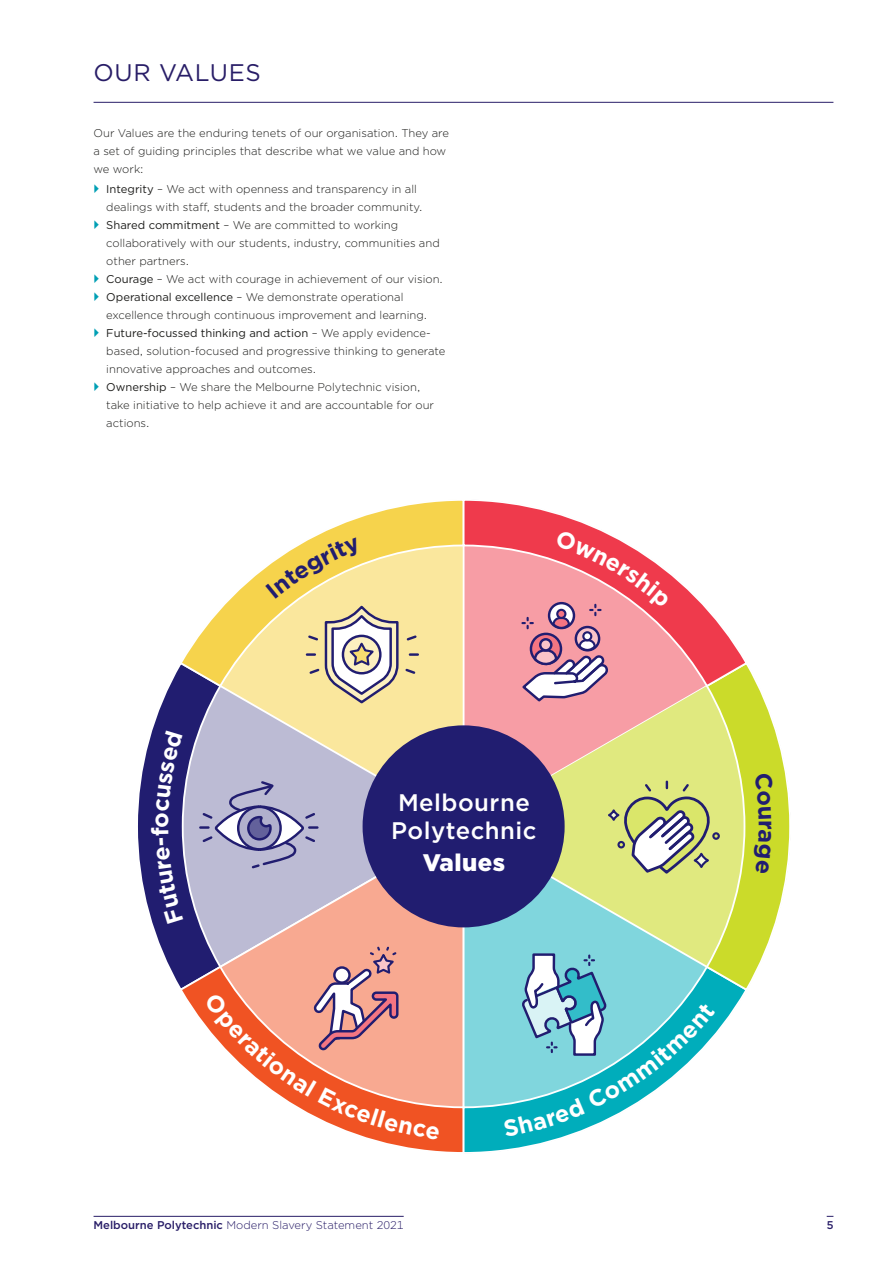
<style>
.page{position:relative;width:893px;height:1263px;background:#fff}
.page>*{position:absolute;margin:0;border:0;box-sizing:border-box;transform-origin:0 0}
.t1{font:500 24px/28.8px "Gotham";letter-spacing:.02em;color:#fff}
._002_2nd_Tier_Header{font:24px "Gotham";letter-spacing:.025em;color:#281d67}
.t2{font:900 24px "Gotham";letter-spacing:.02em;color:#fff}
.t3{font:700 23.4px "Gotham";color:#211d70}
._004_Body{font:300 11.25px/18px "Gotham";color:#1d1d1b}
.t4{font:300 11.25px "Gotham";color:#281d67}
.t5{font:500 11.25px "Gotham";color:#281d67}
.s1{font-weight:400}
.s2{font-weight:500}
</style>
<div class="page">
<hr style="left:94px;top:1216px;width:310px;height:1px;background:#281d67">
<hr style="left:94px;top:102px;width:739px;height:1px;background:#281d67">
<svg style="left:312px;top:500px;width:150px;height:188px"></svg>
<svg style="left:372px;top:964px;width:90px;height:188px"></svg>
<svg style="left:462px;top:964px;width:100px;height:188px"></svg>
<svg style="left:462px;top:500px;width:267px;height:188px"></svg>
<div style="left:548px;top:602px;width:27px;height:27px;border:2px solid #211d70;border-radius:50%"></div>
<svg style="left:576px;top:627px;width:23px;height:23px"></svg>
<div style="left:575px;top:626px;width:25px;height:25px;border:2px solid #211d70;border-radius:50%"></div>
<div style="left:583px;top:632px;width:8px;height:8px;background:#fff;border-radius:50%"></div>
<div style="left:582px;top:631px;width:10px;height:10px;border:2px solid #211d70;border-radius:50%"></div>
<svg style="left:531px;top:634px;width:30px;height:30px"></svg>
<div style="left:530px;top:633px;width:32px;height:32px;border:2px solid #211d70;border-radius:50%"></div>
<svg style="left:522px;top:618px;width:11px;height:10px"></svg>
<div style="left:363px;top:725px;width:202px;height:202px;background:#211d70;border-radius:50%"></div>
<svg style="left:551px;top:530px;width:119px;height:102px"></svg>
<svg style="left:138px;top:538px;width:302px;height:601px"></svg>
<svg style="left:503px;top:638px;width:287px;height:499px"></svg>
<p class="_002_2nd_Tier_Header" style="left:94px;top:57px;width:169px">OUR VALUES</p>
<p class="_004_Body" style="left:94px;top:124px;width:357px">Our Values are the enduring tenets of our organisation. They are a set of guiding principles that describe what we value and how we work:</p>
<p class="_004_Body" style="left:106px;top:180px;width:318px"><span class="s1">Integrity</span> – We act with openness and transparency in all dealings with staff, students and the broader community.</p>
<p class="_004_Body" style="left:106px;top:216px;width:335px"><span class="s1">Shared commitment</span> – We are committed to working collaboratively with our students, industry, communities and other partners.</p>
<p class="_004_Body" style="left:106px;top:270px;width:338px"><span class="s1">Courage</span> – We act with courage in achievement of our vision.</p>
<p class="_004_Body" style="left:106px;top:288px;width:322px"><span class="s1">Operational excellence</span> – We demonstrate operational excellence through continuous improvement and learning.</p>
<p class="_004_Body" style="left:106px;top:324px;width:341px"><span class="s1">Future-focussed thinking and action</span> – We apply evidence&shy;based, solution-focused and progressive thinking to generate innovative approaches and outcomes.</p>
<p class="_004_Body" style="left:106px;top:378px;width:329px"><span class="s1">Ownership</span> – We share the Melbourne Polytechnic vision, take initiative to help achieve it and are accountable for our actions.</p>
<p class="t1" style="left:391px;top:787px;width:147px">Melbourne<br>Polytechnic</p>
<p class="t2" style="left:423px;top:846px;width:84px">Values</p>
<p class="t3" style="left:783px;top:820px;width:11px;rotate:90deg">r</p>
<p class="t4" style="left:94px;top:1218px;width:312px"><span class="s2">Melbourne Polytechnic</span> Modern Slavery Statement 2021</p>
<p class="t5" style="left:827px;top:1218px;width:8px">5</p>
</div>
